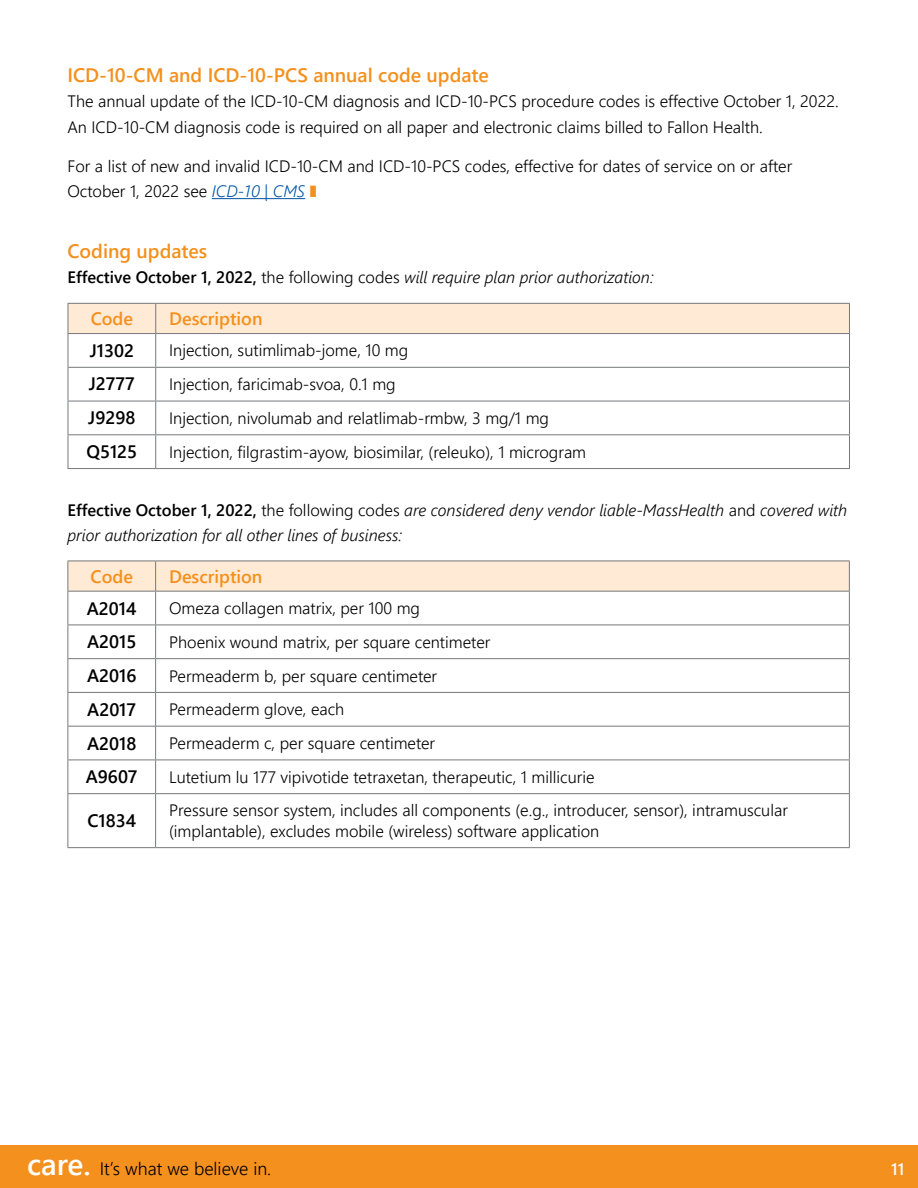
<style>
.page{position:relative;width:918px;height:1188px;background:#fff}
.page>*{position:absolute;margin:0;border:0;box-sizing:border-box;transform-origin:0 0}
._2b_ORANGE_HEADER_re{font:19.5px "Webly Sleek UI Semibold";color:#f4901d}
._4a_BODY_first{font:18px "Webly Sleek UI Semibold";color:#000}
.t1{font:18px "Webly Sleek UI Semibold";color:#f4901d}
.t2{font:18px "Webly Sleek UI Semilight";color:#000}
._4a_BODY_first-2{font:16.5px/25.5px "Webly Sleek UI Semilight";color:#000}
._4a_BODY_first-3{font:italic 16.5px/25.5px "Webly Sleek UI Semilight";color:#000}
._4b_BODY-rest{font:16.5px/25.5px "Webly Sleek UI Semilight";color:#000}
.t3{font:16.5px "Webly Sleek UI Semibold";color:#fff}
.s1{font-style:italic;color:#0054a6}
.s2{color:#f4901d}
.s3{font-family:"Webly Sleek UI Semibold";font-style:normal}
.s4{font-style:normal}
.s5{font-family:"Webly Sleek UI Semibold";font-size:30px;color:#fff}
</style>
<div class="page">
<div style="left:0;top:1146px;width:918px;height:42px;background:#f4901d"></div>
<hr style="left:212px;top:198px;width:93px;height:1px;background:#0054a6">
<hr style="left:68px;top:334px;width:1px;height:33px;background:#77787b">
<hr style="left:155px;top:334px;width:1px;height:33px;background:#77787b">
<hr style="left:849px;top:334px;width:1px;height:33px;background:#77787b">
<hr style="left:68px;top:367px;width:88px;height:1px;background:#77787b">
<hr style="left:68px;top:368px;width:1px;height:33px;background:#77787b">
<hr style="left:156px;top:367px;width:694px;height:1px;background:#77787b">
<hr style="left:155px;top:368px;width:1px;height:33px;background:#77787b">
<hr style="left:849px;top:368px;width:1px;height:33px;background:#77787b">
<hr style="left:68px;top:401px;width:88px;height:1px;background:#77787b">
<hr style="left:68px;top:402px;width:1px;height:32px;background:#77787b">
<hr style="left:156px;top:401px;width:694px;height:1px;background:#77787b">
<hr style="left:155px;top:402px;width:1px;height:32px;background:#77787b">
<hr style="left:849px;top:402px;width:1px;height:32px;background:#77787b">
<hr style="left:68px;top:434px;width:88px;height:1px;background:#77787b">
<hr style="left:68px;top:435px;width:1px;height:33px;background:#77787b">
<hr style="left:156px;top:434px;width:694px;height:1px;background:#77787b">
<hr style="left:155px;top:435px;width:1px;height:33px;background:#77787b">
<hr style="left:849px;top:435px;width:1px;height:33px;background:#77787b">
<hr style="left:68px;top:468px;width:88px;height:1px;background:#77787b">
<hr style="left:156px;top:468px;width:694px;height:1px;background:#77787b">
<div style="left:68px;top:303px;width:782px;height:30px;background:#feead5"></div>
<hr style="left:68px;top:333px;width:88px;height:1px;background:#77787b">
<hr style="left:156px;top:333px;width:694px;height:1px;background:#77787b">
<div style="left:69px;top:562px;width:780px;height:29px;background:#feead5"></div>
<hr style="left:68px;top:592px;width:1px;height:33px;background:#77787b">
<hr style="left:155px;top:592px;width:1px;height:33px;background:#77787b">
<hr style="left:849px;top:592px;width:1px;height:33px;background:#77787b">
<hr style="left:68px;top:625px;width:88px;height:1px;background:#77787b">
<hr style="left:68px;top:625px;width:1px;height:33px;background:#77787b">
<hr style="left:156px;top:625px;width:694px;height:1px;background:#77787b">
<hr style="left:155px;top:625px;width:1px;height:33px;background:#77787b">
<hr style="left:849px;top:625px;width:1px;height:33px;background:#77787b">
<hr style="left:68px;top:658px;width:88px;height:1px;background:#77787b">
<hr style="left:68px;top:659px;width:1px;height:33px;background:#77787b">
<hr style="left:156px;top:658px;width:694px;height:1px;background:#77787b">
<hr style="left:155px;top:659px;width:1px;height:33px;background:#77787b">
<hr style="left:849px;top:659px;width:1px;height:33px;background:#77787b">
<hr style="left:68px;top:692px;width:88px;height:1px;background:#77787b">
<hr style="left:68px;top:693px;width:1px;height:33px;background:#77787b">
<hr style="left:156px;top:692px;width:694px;height:1px;background:#77787b">
<hr style="left:155px;top:693px;width:1px;height:33px;background:#77787b">
<hr style="left:849px;top:693px;width:1px;height:33px;background:#77787b">
<hr style="left:68px;top:726px;width:88px;height:1px;background:#77787b">
<hr style="left:68px;top:727px;width:1px;height:33px;background:#77787b">
<hr style="left:156px;top:726px;width:694px;height:1px;background:#77787b">
<hr style="left:155px;top:727px;width:1px;height:33px;background:#77787b">
<hr style="left:849px;top:727px;width:1px;height:33px;background:#77787b">
<hr style="left:68px;top:760px;width:88px;height:1px;background:#77787b">
<hr style="left:68px;top:760px;width:1px;height:33px;background:#77787b">
<hr style="left:156px;top:760px;width:694px;height:1px;background:#77787b">
<hr style="left:155px;top:760px;width:1px;height:33px;background:#77787b">
<hr style="left:849px;top:760px;width:1px;height:33px;background:#77787b">
<hr style="left:68px;top:793px;width:88px;height:1px;background:#77787b">
<hr style="left:68px;top:794px;width:1px;height:53px;background:#77787b">
<hr style="left:156px;top:793px;width:694px;height:1px;background:#77787b">
<hr style="left:155px;top:794px;width:1px;height:53px;background:#77787b">
<hr style="left:849px;top:794px;width:1px;height:53px;background:#77787b">
<hr style="left:68px;top:847px;width:88px;height:1px;background:#77787b">
<hr style="left:156px;top:847px;width:694px;height:1px;background:#77787b">
<hr style="left:68px;top:561px;width:88px;height:1px;background:#77787b">
<hr style="left:68px;top:561px;width:1px;height:30px;background:#77787b">
<hr style="left:156px;top:561px;width:694px;height:1px;background:#77787b">
<hr style="left:155px;top:561px;width:1px;height:30px;background:#77787b">
<hr style="left:849px;top:561px;width:1px;height:30px;background:#77787b">
<hr style="left:68px;top:591px;width:88px;height:1px;background:#77787b">
<hr style="left:156px;top:591px;width:694px;height:1px;background:#77787b">
<p class="_2b_ORANGE_HEADER_re" style="left:68px;top:60px;width:423px">ICD-10-CM and ICD-10-PCS annual code update</p>
<p class="_4a_BODY_first-2" style="left:68px;top:88px;width:773px">The annual update of the ICD-10-CM diagnosis and ICD-10-PCS procedure codes is effective October 1, 2022.<br>An ICD-10-CM diagnosis code is required on all paper and electronic claims billed to Fallon Health.</p>
<p class="_4b_BODY-rest" style="left:68px;top:152px;width:726px">For a list of new and invalid ICD-10-CM and ICD-10-PCS codes, effective for dates of service on or after<br>October 1, 2022 see <span class="s1">ICD-10 | CMS</span> <span class="s2">❚</span></p>
<p class="_2b_ORANGE_HEADER_re" style="left:68px;top:236px;width:141px">Coding updates</p>
<p class="_4a_BODY_first-3" style="left:68px;top:264px;width:588px"><span class="s3">Effective October 1, 2022,</span> <span class="s4">the following codes</span> will require plan prior authorization:</p>
<p class="t1" style="left:91px;top:305px;width:44px">Code</p>
<p class="t1" style="left:169px;top:305px;width:95px">Description</p>
<p class="_4a_BODY_first" style="left:90px;top:337px;width:46px">J1302</p>
<p class="_4a_BODY_first-2" style="left:169px;top:337px;width:241px">Injection, sutimlimab-jome, 10 mg</p>
<p class="_4a_BODY_first" style="left:89px;top:370px;width:48px">J2777</p>
<p class="_4a_BODY_first-2" style="left:169px;top:371px;width:228px">Injection, faricimab-svoa, 0.1 mg</p>
<p class="_4a_BODY_first" style="left:88px;top:404px;width:49px">J9298</p>
<p class="_4a_BODY_first-2" style="left:169px;top:405px;width:381px">Injection, nivolumab and relatlimab-rmbw, 3 mg/1 mg</p>
<p class="_4a_BODY_first" style="left:86px;top:438px;width:52px">Q5125</p>
<p class="_4a_BODY_first-2" style="left:169px;top:438px;width:418px">Injection, filgrastim-ayow, biosimilar, (releuko), 1 microgram</p>
<p class="_4a_BODY_first-3" style="left:68px;top:496px;width:781px"><span class="s3">Effective October 1, 2022,</span> <span class="s4">the following codes</span> are considered deny vendor liable-MassHealth <span class="s4">and</span> covered with prior authorization for all other lines of business:</p>
<p class="t1" style="left:91px;top:563px;width:44px">Code</p>
<p class="t1" style="left:169px;top:563px;width:95px">Description</p>
<p class="_4a_BODY_first" style="left:87px;top:595px;width:51px">A2014</p>
<p class="_4a_BODY_first-2" style="left:169px;top:595px;width:252px">Omeza collagen matrix, per 100 mg</p>
<p class="_4a_BODY_first" style="left:87px;top:628px;width:51px">A2015</p>
<p class="_4a_BODY_first-2" style="left:169px;top:629px;width:323px">Phoenix wound matrix, per square centimeter</p>
<p class="_4a_BODY_first" style="left:87px;top:662px;width:51px">A2016</p>
<p class="_4a_BODY_first-2" style="left:169px;top:662px;width:270px">Permeaderm b, per square centimeter</p>
<p class="_4a_BODY_first" style="left:87px;top:696px;width:50px">A2017</p>
<p class="_4a_BODY_first-2" style="left:169px;top:696px;width:177px">Permeaderm glove, each</p>
<p class="_4a_BODY_first" style="left:87px;top:730px;width:51px">A2018</p>
<p class="_4a_BODY_first-2" style="left:169px;top:730px;width:268px">Permeaderm c, per square centimeter</p>
<p class="_4a_BODY_first" style="left:86px;top:763px;width:53px">A9607</p>
<p class="_4a_BODY_first-2" style="left:169px;top:764px;width:427px">Lutetium lu 177 vipivotide tetraxetan, therapeutic, 1 millicurie</p>
<p class="_4a_BODY_first" style="left:87px;top:807px;width:50px">C1834</p>
<p class="_4a_BODY_first-2" style="left:169px;top:799px;width:620px;line-height:21px">Pressure sensor system, includes all components (e.g., introducer, sensor), intramuscular (implantable), excludes mobile (wireless) software application</p>
<p class="t2" style="left:27px;top:1156px;width:246px"><span class="s5">care.</span> It’s what we believe in.</p>
<p class="t3" style="left:891px;top:1156px;width:15px">11</p>
</div>
